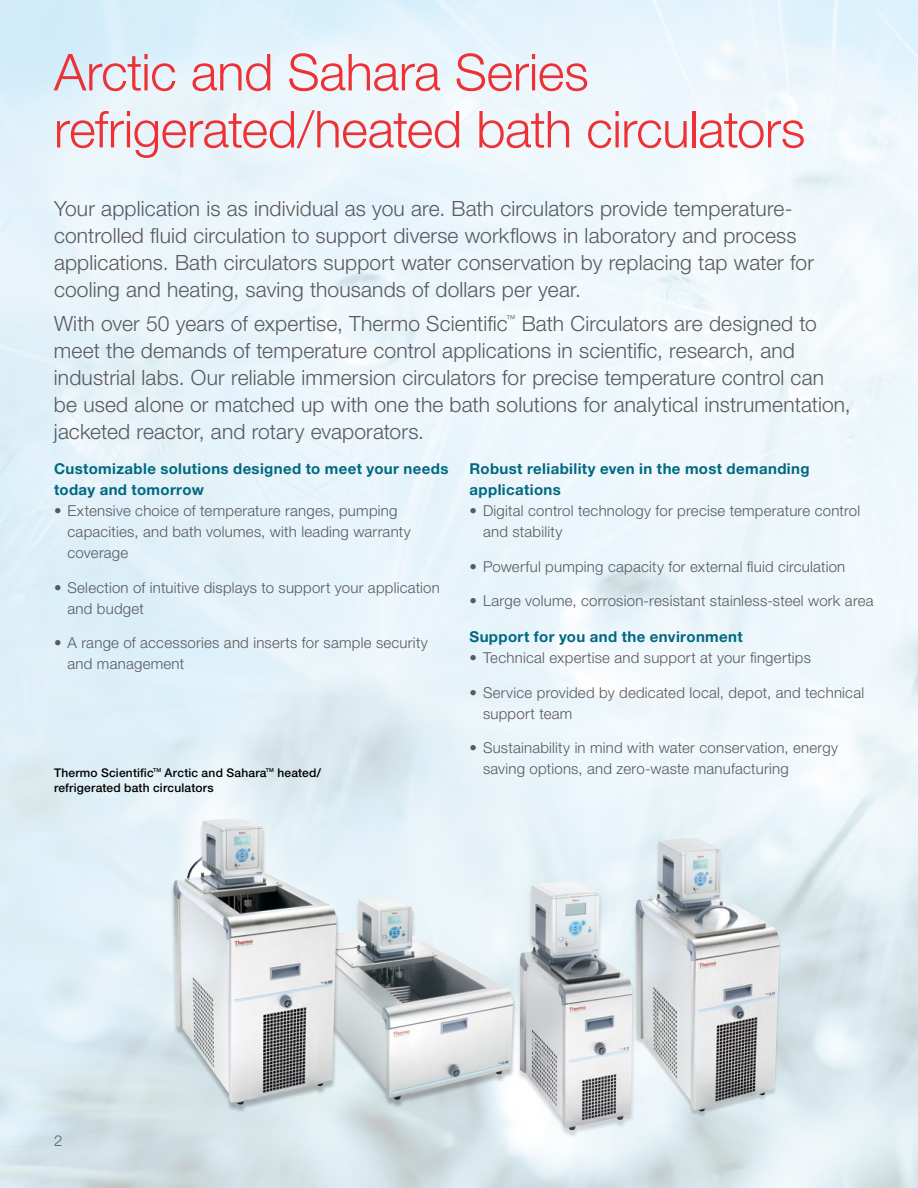
<style>
.page{position:relative;width:918px;height:1188px;background:#fff}
.page>*{position:absolute;margin:0;border:0;box-sizing:border-box;transform-origin:0 0}
.t1{font:300 51px/57px "Helvetica Neue LTW1 G";letter-spacing:-.01em;color:#ee3134}
.t2{font:300 21px/27px "Helvetica Neue LTW1 G";letter-spacing:.005em;color:#58595b}
.t3{font:300 15px/21px "Helvetica Neue LTW1 G";letter-spacing:.015em;color:#58595b}
.t4{font:700 15px/21px "Helvetica Neue LTW1 G";letter-spacing:.025em;color:#006880}
.t5{font:500 12px "Helvetica Neue LTW1 G";letter-spacing:.02em;color:#000}
.t6{font:500 5.4px "Helvetica Neue LTW1 G";color:#000}
</style>
<div class="page">
<div style="left:298px;top:898px;width:219px;height:210px;background:#000;opacity:.25"></div>
<img style="left:340px;top:897px;width:173px;height:203px">
<div style="left:170px;top:821px;width:170px;height:292px;background:#000;opacity:.25"></div>
<img style="left:173px;top:818px;width:164px;height:287px">
<div style="left:634px;top:839px;width:148px;height:278px;background:#000;opacity:.15"></div>
<img style="left:636px;top:838px;width:144px;height:273px">
<div style="left:516px;top:883px;width:120px;height:255px;background:#000;opacity:.15"></div>
<img style="left:520px;top:881px;width:113px;height:249px">
<h1 class="t1" style="left:54px;top:44px;width:753px">Arctic and Sahara Series refrigerated/heated bath circulators</h1>
<p class="t2" style="left:54px;top:195px;width:761px">Your application is as individual as you are. Bath circulators provide temperature&shy;controlled fluid circulation to support diverse workflows in laboratory and process applications. Bath circulators support water conservation by replacing tap water for cooling and heating, saving thousands of dollars per year.</p>
<p class="t2" style="left:54px;top:310px;width:798px">With over 50 years of expertise, Thermo Scientific<sup>™</sup> Bath Circulators are designed to meet the demands of temperature control applications in scientific, research, and industrial labs. Our reliable immersion circulators for precise temperature control can be used alone or matched up with one the bath solutions for analytical instrumentation, jacketed reactor, and rotary evaporators.</p>
<p class="t4" style="left:54px;top:458px;width:396px">Customizable solutions designed to meet your needs today and tomorrow</p>
<p class="t3" style="left:68px;top:500px;width:345px;text-indent:-14px">• Extensive choice of temperature ranges, pumping capacities, and bath volumes, with leading warranty coverage</p>
<p class="t3" style="left:68px;top:577px;width:374px;text-indent:-14px">• Selection of intuitive displays to support your application and budget</p>
<p class="t3" style="left:68px;top:632px;width:362px;text-indent:-14px">• A range of accessories and inserts for sample security and management</p>
<p class="t4" style="left:470px;top:458px;width:342px">Robust reliability even in the most demanding applications</p>
<p class="t3" style="left:483px;top:500px;width:379px;text-indent:-14px">• Digital control technology for precise temperature control and stability</p>
<p class="t3" style="left:470px;top:556px;width:377px">• Powerful pumping capacity for external fluid circulation</p>
<p class="t3" style="left:470px;top:590px;width:406px">• Large volume, corrosion-resistant stainless-steel work area</p>
<p class="t4" style="left:470px;top:626px;width:275px">Support for you and the environment</p>
<p class="t3" style="left:470px;top:647px;width:343px">• Technical expertise and support at your fingertips</p>
<p class="t3" style="left:483px;top:682px;width:383px;text-indent:-14px">• Service provided by dedicated local, depot, and technical support team</p>
<p class="t3" style="left:470px;top:737px;width:370px">• Sustainability in mind with water conservation, energy</p>
<p class="t5" style="left:54px;top:765px;width:101px">Thermo Scientific</p>
<p class="t3" style="left:483px;top:758px;width:307px">saving options, and zero-waste manufacturing</p>
<p class="t6" style="left:153px;top:767px;width:10px">TM</p>
<p class="t5" style="left:165px;top:765px;width:104px">Arctic and Sahara</p>
<p class="t6" style="left:266px;top:767px;width:10px">TM</p>
<p class="t5" style="left:277px;top:765px;width:45px">heated/</p>
<p class="t5" style="left:54px;top:781px;width:161px">refrigerated bath circulators</p>
<p class="t3" style="left:54px;top:1130px;width:10px">2</p>
</div>
